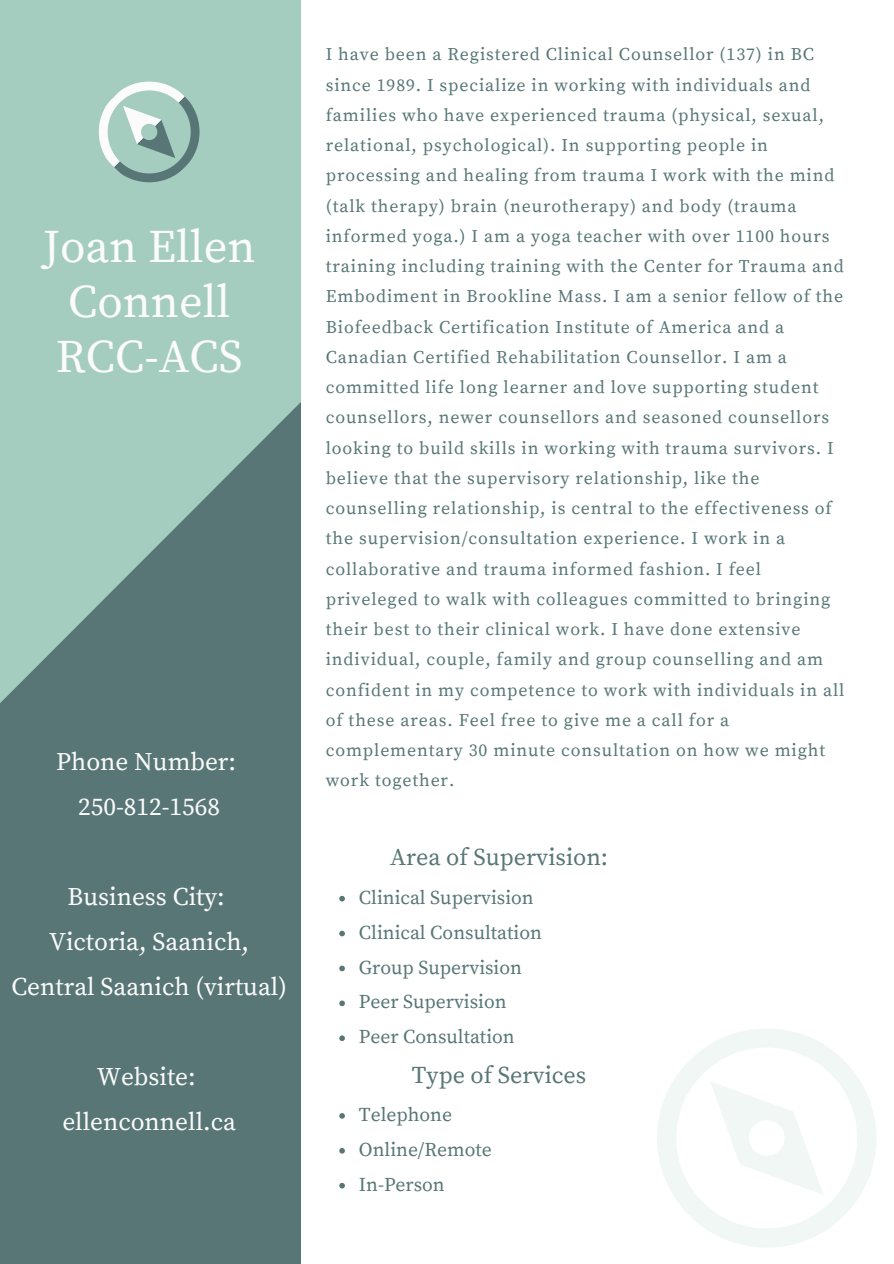
<style>
.page{position:relative;width:894px;height:1264px;background:#fff}
.page>*{position:absolute;margin:0;border:0;box-sizing:border-box;transform-origin:0 0}
.t1{font:46.35px/55.2px "Source Serif Pro";color:#fbfbfb}
.t2{font:25.2px/45px "Source Serif Pro";color:#fbfbfb;text-align:center}
.t3{font:24px "Source Serif Pro";color:#587676}
.t4{font:19.5px "Source Serif Pro";color:#587676}
.t5{font:17.85px/30.3px "Source Serif Pro";letter-spacing:.05em;color:#587676}
</style>
<div class="page">
<svg style="left:0;top:0;width:301px;height:1263px;background:#769994"></svg>
<svg style="left:79px;top:61px;width:141px;height:142px;background:#a5c9be"></svg>
<svg style="left:657px;top:1029px;width:219px;height:218px"></svg>
<svg style="left:339px;top:895px;width:6px;height:6px"></svg>
<svg style="left:339px;top:930px;width:6px;height:6px"></svg>
<svg style="left:339px;top:965px;width:6px;height:6px"></svg>
<svg style="left:339px;top:1000px;width:6px;height:6px"></svg>
<svg style="left:339px;top:1035px;width:6px;height:6px"></svg>
<svg style="left:339px;top:1113px;width:6px;height:5px"></svg>
<svg style="left:339px;top:1148px;width:6px;height:5px"></svg>
<svg style="left:339px;top:1182px;width:6px;height:6px"></svg>
<p class="t1" style="left:43px;top:220px;width:214px">Joan Ellen<br>Connell<br>RCC-ACS</p>
<h1 class="t2" style="left:56px;top:739px;width:181px">Phone Number:<br>250-812-1568</h1>
<h2 class="t2" style="left:11px;top:874px;width:277px">Business City:<br>Victoria, Saanich,<br>Central Saanich (virtual)</h2>
<h2 class="t2" style="left:62px;top:1054px;width:175px">Website: ellenconnell.ca</h2>
<p class="t5" style="left:326px;top:40px;width:520px">I have been a Registered Clinical Counsellor (137) in BC since 1989. I specialize in working with individuals and families who have experienced trauma (physical, sexual, relational, psychological). In supporting people in processing and healing from trauma I work with the mind (talk therapy) brain (neurotherapy) and body (trauma informed yoga.) I am a yoga teacher with over 1100 hours training including training with the Center for Trauma and Embodiment in Brookline Mass. I am a senior fellow of the Biofeedback Certification Institute of America and a Canadian Certified Rehabilitation Counsellor. I am a committed life long learner and love supporting student counsellors, newer counsellors and seasoned counsellors looking to build skills in working with trauma survivors. I believe that the supervisory relationship, like the counselling relationship, is central to the effectiveness of the supervision/consultation experience. I work in a collaborative and trauma informed fashion. I feel priveleged to walk with colleagues committed to bringing their best to their clinical work. I have done extensive individual, couple, family and group counselling and am confident in my competence to work with individuals in all of these areas. Feel free to give me a call for a complementary 30 minute consultation on how we might work together.</p>
<h2 class="t3" style="left:390px;top:843px;width:219px">Area of Supervision:</h2>
<p class="t4" style="left:359px;top:885px;width:176px">Clinical Supervision</p>
<p class="t4" style="left:359px;top:920px;width:184px">Clinical Consultation</p>
<h2 class="t4" style="left:359px;top:955px;width:164px">Group Supervision</h2>
<p class="t4" style="left:359px;top:990px;width:149px">Peer Supervision</p>
<p class="t4" style="left:359px;top:1025px;width:157px">Peer Consultation</p>
<p class="t3" style="left:412px;top:1060px;width:176px">Type of Services</p>
<p class="t4" style="left:359px;top:1103px;width:95px">Telephone</p>
<p class="t4" style="left:359px;top:1137px;width:134px">Online/Remote</p>
<h2 class="t4" style="left:359px;top:1172px;width:87px">In-Person</h2>
</div>
